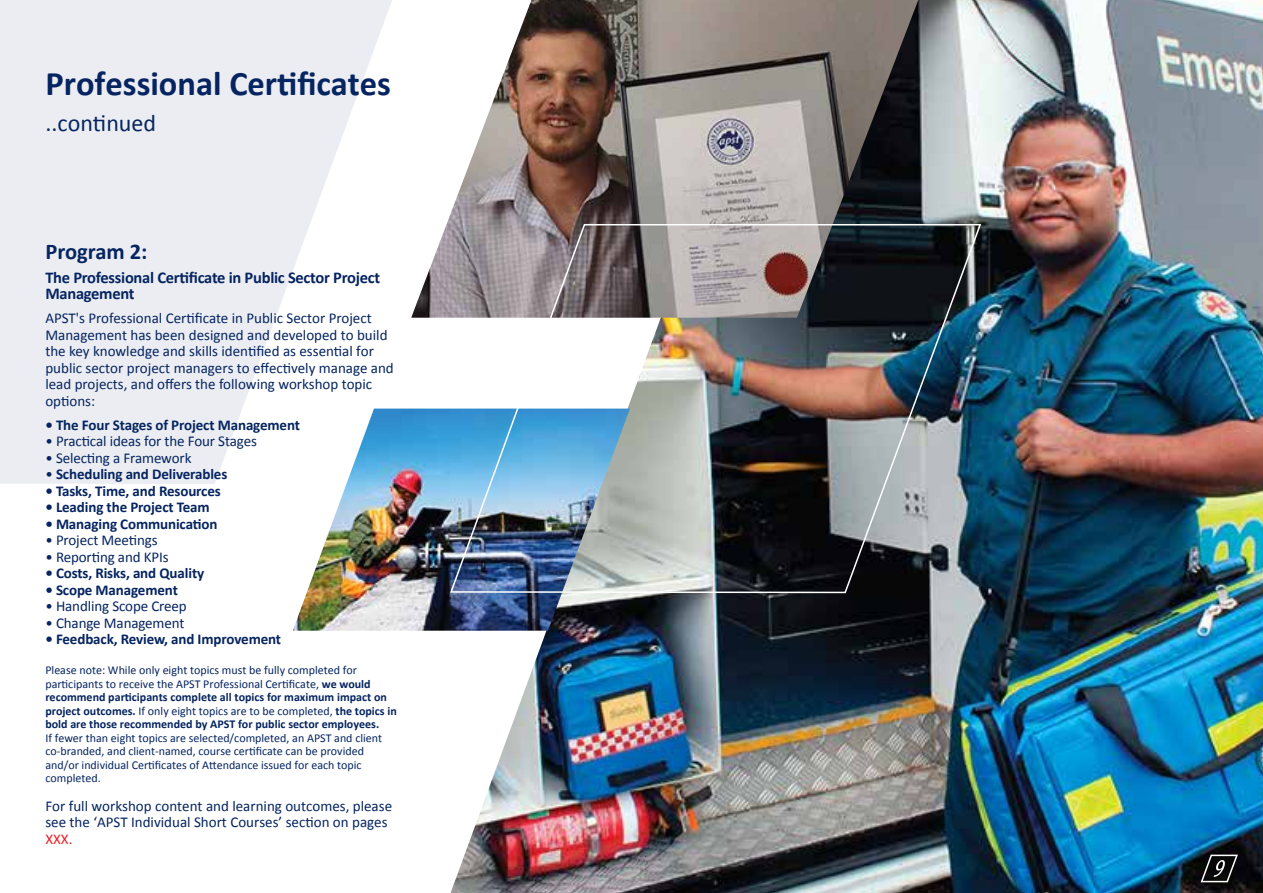
<style>
.page{position:relative;width:1263px;height:893px;background:#fff}
.page>*{position:absolute;margin:0;border:0;box-sizing:border-box;transform-origin:0 0}
.t1{font:700 34.5px "Calibri";color:#052460}
.t2{font:24px "Calibri";color:#052460}
.t3{font:700 22.5px "Calibri";color:#052460}
.t4{font:700 16.5px/16.5px "Calibri";letter-spacing:-.015em;color:#052460}
.t5{font:15px/16.5px "Calibri";color:#052460}
.t6{font:700 15px "Calibri";letter-spacing:-.01em;color:#052460}
.t7{font:15px "Calibri";color:#ed1d24}
.t8{font:700 12px/13.5px "Calibri";color:#052460}
.t9{font:12px/13.5px "Calibri";color:#052460}
.s1{font-weight:400}
</style>
<div class="page">
<img style="left:451px;top:0;width:812px;height:893px">
<svg style="left:0;top:0;width:396px;height:484px;fill:#ebedf2"></svg>
<svg style="left:1199px;top:853px;width:40px;height:30px"></svg>
<img style="left:293px;top:409px;width:337px;height:222px">
<img style="left:411px;top:0;width:507px;height:318px">
<img style="left:449px;top:223px;width:533px;height:371px">
<h1 class="t1" style="left:45px;top:62px;width:347px">Professional Certificates</h1>
<h2 class="t2" style="left:45px;top:108px;width:112px">..continued</h2>
<h3 class="t3" style="left:45px;top:237px;width:104px">Program 2:</h3>
<p class="t4" style="left:45px;top:269px;width:336px">The Professional Certificate in Public Sector Project<br>Management</p>
<p class="t5" style="left:45px;top:310px;width:350px">APST's Professional Certificate in Public Sector Project Management has been designed and developed to build the key knowledge and skills identified as essential for public sector project managers to effectively manage and lead projects, and offers the following workshop topic options:</p>
<p class="t6" style="left:45px;top:415px;width:256px">• The Four Stages of Project Management</p>
<p class="t5" style="left:45px;top:433px;width:213px">• Practical ideas for the Four Stages</p>
<p class="t5" style="left:45px;top:450px;width:148px">• Selecting a Framework</p>
<p class="t6" style="left:45px;top:465px;width:183px"><span class="s1">•</span> Scheduling and Deliverables</p>
<p class="t6" style="left:45px;top:481px;width:177px">• Tasks, Time, and Resources</p>
<p class="t6" style="left:45px;top:498px;width:166px">• Leading the Project Team</p>
<p class="t6" style="left:45px;top:514px;width:174px">• Managing Communication</p>
<p class="t5" style="left:45px;top:532px;width:114px">• Project Meetings</p>
<p class="t5" style="left:45px;top:549px;width:125px">• Reporting and KPIs</p>
<p class="t6" style="left:45px;top:564px;width:160px">• Costs, Risks, and Quality</p>
<p class="t6" style="left:45px;top:580px;width:134px">• Scope Management</p>
<p class="t5" style="left:45px;top:598px;width:143px">• Handling Scope Creep</p>
<p class="t5" style="left:45px;top:615px;width:141px">• Change Management</p>
<p class="t6" style="left:45px;top:630px;width:237px">• Feedback, Review, and Improvement</p>
<p class="t8" style="left:45px;top:664px;width:353px"><span class="s1">Please note: While only eight topics must be fully completed for participants to receive the APST Professional Certificate,</span> we would recommend participants complete all topics for maximum impact on project outcomes. <span class="s1">If only eight topics are to be completed,</span> the topics in bold are those recommended by APST for public sector employees.</p>
<p class="t9" style="left:45px;top:731px;width:338px">If fewer than eight topics are selected/completed, an APST and client co-branded, and client-named, course certificate can be provided and/or individual Certificates of Attendance issued for each topic completed.</p>
<p class="t5" style="left:45px;top:798px;width:348px">For full workshop content and learning outcomes, please see the ‘APST Individual Short Courses’ section on pages</p>
<p class="t7" style="left:45px;top:829px;width:29px">XXX.</p>
</div>
